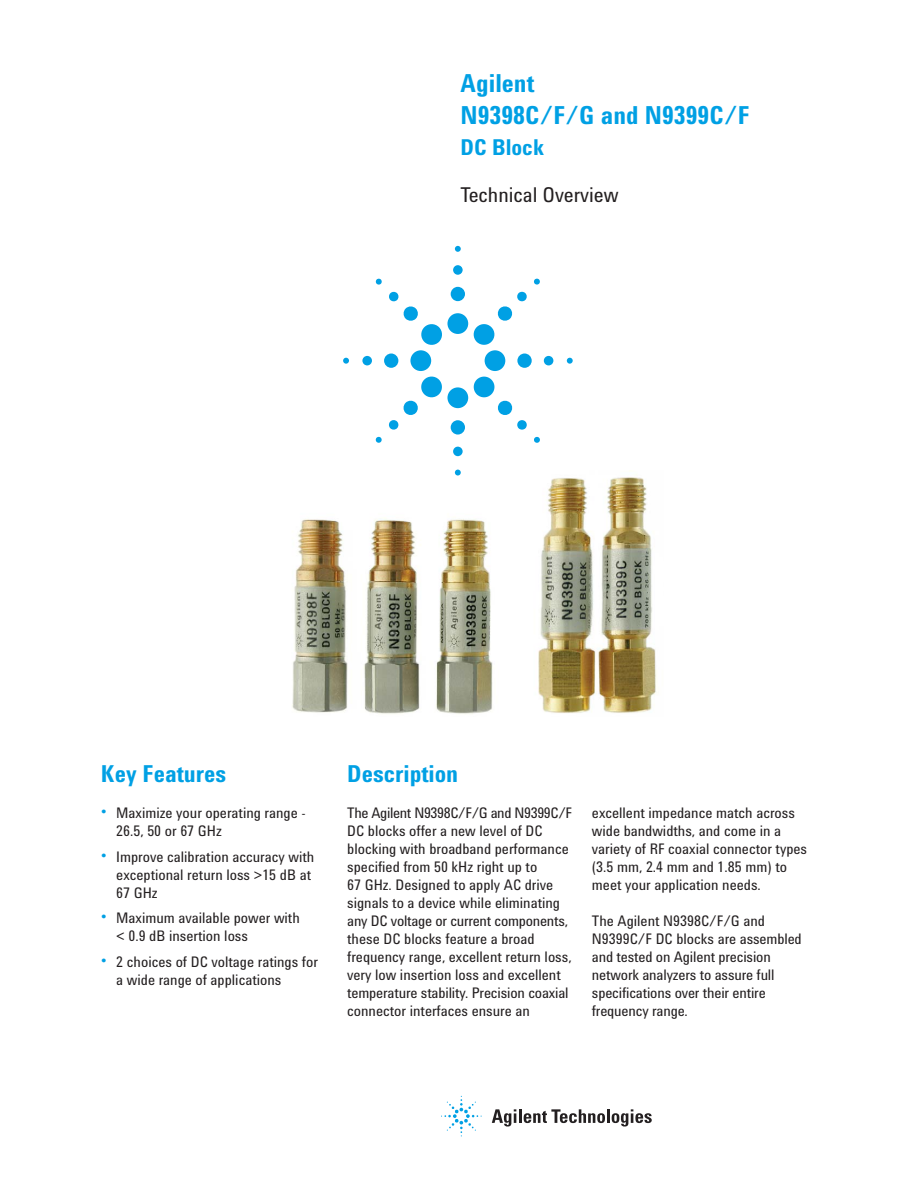
<style>
.page{position:relative;width:918px;height:1188px;background:#fff}
.page>*{position:absolute;margin:0;border:0;box-sizing:border-box;transform-origin:0 0}
.t1{font:700 25.5px/31.5px "Agilent Cond";color:#00a0e4}
.t2{font:700 24px "Agilent Cond";color:#00a0e4}
.t3{font:700 22.5px "Agilent Cond";color:#00a0e4}
.t4{font:21px "Agilent Cond";color:#231f20}
.t5{font:15px/18px "Agilent Cond";color:#231f20}
.s1{font-size:18px;color:#00a0e4}
</style>
<div class="page">
<svg style="left:492px;top:1109px;width:24px;height:18px"></svg>
<hr style="left:519px;top:1109px;width:3px;height:14px;background:#231f20">
<svg style="left:524px;top:1109px;width:81px;height:14px"></svg>
<hr style="left:607px;top:1109px;width:3px;height:14px;background:#231f20">
<svg style="left:612px;top:1109px;width:40px;height:18px"></svg>
<svg style="left:441px;top:1096px;width:41px;height:40px"></svg>
<img style="left:292px;top:472px;width:365px;height:242px">
<div style="left:447px;top:313px;width:21px;height:21px;background:#00a0e4;border-radius:50%"></div>
<div style="left:451px;top:287px;width:14px;height:14px;background:#00a0e4;border-radius:50%"></div>
<div style="left:453px;top:265px;width:10px;height:10px;background:#00a0e4;border-radius:50%"></div>
<svg style="left:455px;top:246px;width:6px;height:6px"></svg>
<div style="left:485px;top:350px;width:20px;height:21px;background:#00a0e4;border-radius:50%"></div>
<div style="left:517px;top:354px;width:15px;height:14px;background:#00a0e4;border-radius:50%"></div>
<div style="left:544px;top:356px;width:9px;height:9px;background:#00a0e4;border-radius:50%"></div>
<svg style="left:567px;top:358px;width:6px;height:6px"></svg>
<div style="left:447px;top:387px;width:21px;height:21px;background:#00a0e4;border-radius:50%"></div>
<div style="left:451px;top:420px;width:14px;height:15px;background:#00a0e4;border-radius:50%"></div>
<div style="left:453px;top:447px;width:10px;height:9px;background:#00a0e4;border-radius:50%"></div>
<svg style="left:455px;top:470px;width:6px;height:6px"></svg>
<div style="left:410px;top:350px;width:21px;height:21px;background:#00a0e4;border-radius:50%"></div>
<div style="left:384px;top:354px;width:14px;height:14px;background:#00a0e4;border-radius:50%"></div>
<div style="left:362px;top:356px;width:10px;height:9px;background:#00a0e4;border-radius:50%"></div>
<svg style="left:343px;top:358px;width:6px;height:6px"></svg>
<svg style="left:473px;top:291px;width:54px;height:54px"></svg>
<svg style="left:534px;top:278px;width:6px;height:7px"></svg>
<svg style="left:473px;top:376px;width:54px;height:54px"></svg>
<svg style="left:534px;top:437px;width:6px;height:6px"></svg>
<svg style="left:389px;top:376px;width:53px;height:54px"></svg>
<svg style="left:375px;top:437px;width:7px;height:6px"></svg>
<svg style="left:389px;top:291px;width:53px;height:54px"></svg>
<svg style="left:376px;top:278px;width:6px;height:7px"></svg>
<h1 class="t1" style="left:460px;top:70px;width:291px">Agilent<br>N9398C/F/G and N9399C/F</h1>
<h3 class="t3" style="left:460px;top:139px;width:85px">DC Block</h3>
<h3 class="t4" style="left:460px;top:187px;width:160px">Technical Overview</h3>
<h2 class="t2" style="left:101px;top:765px;width:127px">Key Features</h2>
<p class="t5" style="left:116px;top:806px;width:191px;text-indent:-15px"><span class="s1">•</span> Maximize your operating range -<br>26.5, 50 or 67 GHz</p>
<p class="t5" style="left:116px;top:849px;width:199px;text-indent:-15px"><span class="s1">•</span> Improve calibration accuracy with exceptional return loss &gt;15 dB at<br>67 GHz</p>
<p class="t5" style="left:116px;top:911px;width:185px;text-indent:-15px"><span class="s1">•</span> Maximum available power with &lt; 0.9 dB insertion loss</p>
<p class="t5" style="left:116px;top:954px;width:203px;text-indent:-15px"><span class="s1">•</span> 2 choices of DC voltage ratings for a wide range of applications</p>
<h2 class="t2" style="left:347px;top:765px;width:113px">Description</h2>
<p class="t5" style="left:347px;top:805px;width:226px">The Agilent N9398C/F/G and N9399C/F DC blocks offer a new level of DC blocking with broadband performance specified from 50 kHz right up to<br>67 GHz. Designed to apply AC drive signals to a device while eliminating any DC voltage or current components, these DC blocks feature a broad frequency range, excellent return loss, very low insertion loss and excellent temperature stability. Precision coaxial connector interfaces ensure an</p>
<p class="t5" style="left:592px;top:805px;width:217px">excellent impedance match across wide bandwidths, and come in a variety of RF coaxial connector types (3.5 mm, 2.4 mm and 1.85 mm) to meet your application needs.</p>
<p class="t5" style="left:592px;top:913px;width:211px">The Agilent N9398C/F/G and<br>N9399C/F DC blocks are assembled and tested on Agilent precision network analyzers to assure full specifications over their entire frequency range.</p>
</div>
